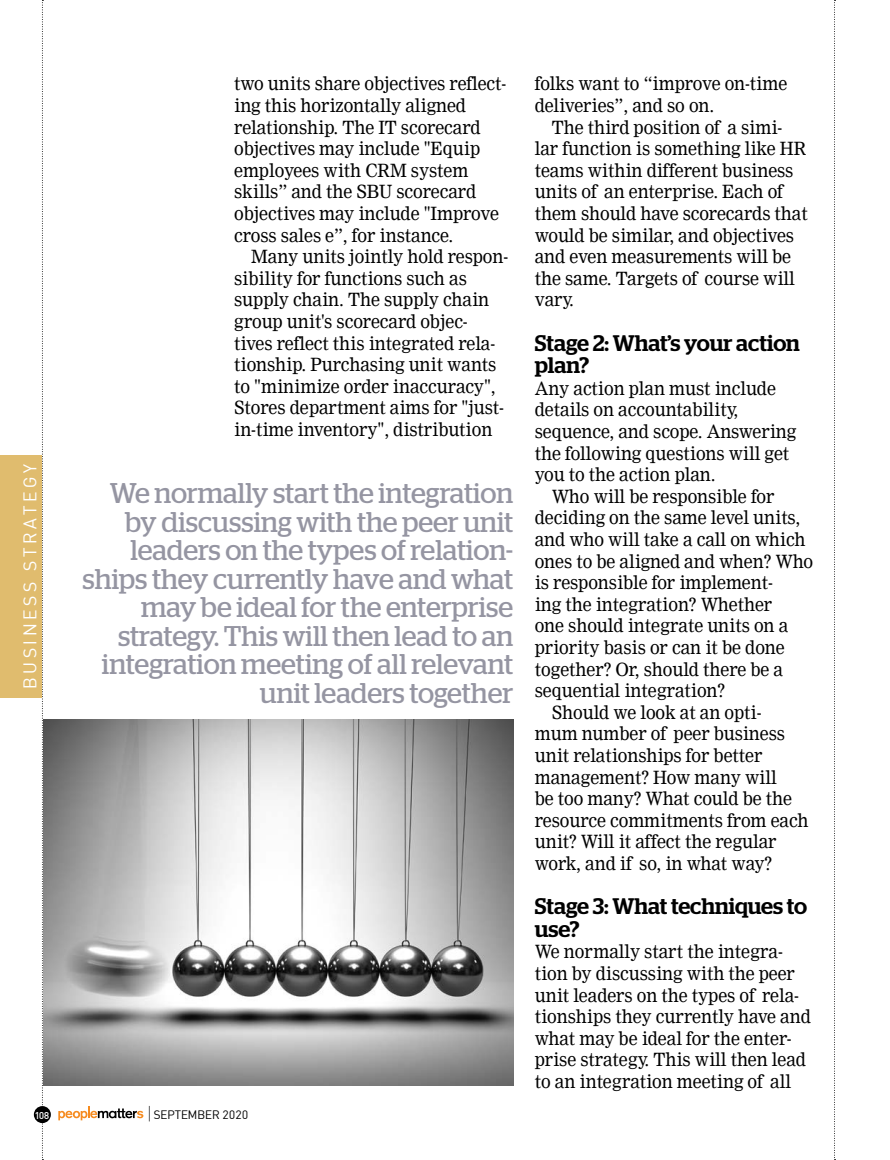
<style>
.page{position:relative;width:890px;height:1160px;background:#fff}
.page>*{position:absolute;margin:0;border:0;box-sizing:border-box;transform-origin:0 0}
.t1{font:28.5px/28.5px "Stag";color:#9595a2;text-align:right}
.t2{font:500 22.5px/22.5px "Stag";color:#000}
.t3{font:18px/21.6px "Nimrod";letter-spacing:-.005em;color:#000;scale:.95 1}
.t4{font:18px "Sapient Sans";letter-spacing:.2em;color:#fff}
.t5{font:12px "Sapient Sans";color:#000}
.t6{font:500 9.75px "Sapient Sans";color:#fff}
.s1{font-weight:300;font-size:18px}
</style>
<div class="page">
<svg style="left:42px;top:0;width:1px;height:1160px"></svg>
<svg style="left:834px;top:0;width:1px;height:1160px"></svg>
<div style="left:34px;top:1106px;width:17px;height:17px;background:#000;border-radius:50%"></div>
<svg style="left:58px;top:1106px;width:85px;height:14px"></svg>
<img style="left:43px;top:719px;width:470px;height:366px">
<div style="left:0;top:455px;width:42px;height:243px;background:#e0bc6e"></div>
<p class="t4" style="left:19px;top:689px;width:226px;rotate:-90deg">Business Strategy</p>
<p class="t3" style="left:234px;top:73px;width:288px">two units share objectives reflect&shy;ing this horizontally aligned relationship. The IT scorecard objectives may include "Equip employees with CRM system skills” and the SBU scorecard objectives may include "Improve cross sales e”, for instance.</p>
<p class="t3" style="left:234px;top:246px;width:290px;text-indent:17px">Many units jointly hold respon&shy;sibility for functions such as supply chain. The supply chain group unit's scorecard objec&shy;tives reflect this integrated rela&shy;tionship. Purchasing unit wants to "minimize order inaccuracy",<br>Stores department aims for "just&shy;in-time inventory", distribution</p>
<p class="t1" style="left:83px;top:478px;width:432px">We normally start the integration by discussing with the peer unit leaders on the types of relation&shy;ships they currently have and what may be ideal for the enterprise strategy. This will then lead to an integration meeting of all relevant unit leaders together</p>
<p class="t6" style="left:35px;top:1108px;width:16px">108</p>
<p class="t5" style="left:148px;top:1106px;width:102px"><span class="s1">|</span> SEPTEMBER 2020</p>
<p class="t3" style="left:534px;top:73px;width:267px">folks want to “improve on-time deliveries”, and so on.</p>
<p class="t3" style="left:534px;top:116px;width:289px;text-indent:17px">The third position of a simi&shy;lar function is something like HR teams within different business units of an enterprise. Each of them should have scorecards that would be similar, and objectives and even measurements will be the same. Targets of course will vary.</p>
<p class="t2" style="left:534px;top:331px;width:267px">Stage 2: What’s your action plan?</p>
<p class="t3" style="left:534px;top:377px;width:277px">Any action plan must include details on accountability, sequence, and scope. Answering the following questions will get you to the action plan.</p>
<p class="t3" style="left:551px;top:485px;width:236px">Who will be responsible for</p>
<p class="t3" style="left:534px;top:507px;width:281px">deciding on the same level units,</p>
<p class="t3" style="left:534px;top:529px;width:286px">and who will take a call on which</p>
<p class="t3" style="left:534px;top:550px;width:295px">ones to be aligned and when? Who</p>
<p class="t3" style="left:534px;top:572px;width:252px">is responsible for implement-</p>
<p class="t3" style="left:534px;top:593px;width:251px">ing the integration? Whether</p>
<p class="t3" style="left:534px;top:615px;width:268px">one should integrate units on a</p>
<p class="t3" style="left:534px;top:637px;width:265px">priority basis or can it be done</p>
<p class="t3" style="left:534px;top:658px;width:263px">together? Or, should there be a</p>
<p class="t3" style="left:534px;top:680px;width:202px">sequential integration?</p>
<p class="t3" style="left:551px;top:701px;width:222px">Should we look at an opti-</p>
<p class="t3" style="left:534px;top:723px;width:265px">mum number of peer business</p>
<p class="t3" style="left:534px;top:745px;width:241px">unit relationships for better</p>
<p class="t3" style="left:534px;top:766px;width:256px">management? How many will</p>
<p class="t3" style="left:534px;top:788px;width:272px">be too many? What could be the</p>
<p class="t3" style="left:534px;top:809px;width:290px">resource commitments from each</p>
<p class="t3" style="left:534px;top:831px;width:256px">unit? Will it affect the regular</p>
<p class="t3" style="left:534px;top:853px;width:251px">work, and if so, in what way?</p>
<p class="t2" style="left:534px;top:894px;width:274px">Stage 3: What techniques to use?</p>
<p class="t3" style="left:534px;top:941px;width:292px">We normally start the integra&shy;tion by discussing with the peer unit leaders on the types of rela&shy;tionships they currently have and what may be ideal for the enter&shy;prise strategy. This will then lead to an integration meeting of all</p>
</div>
